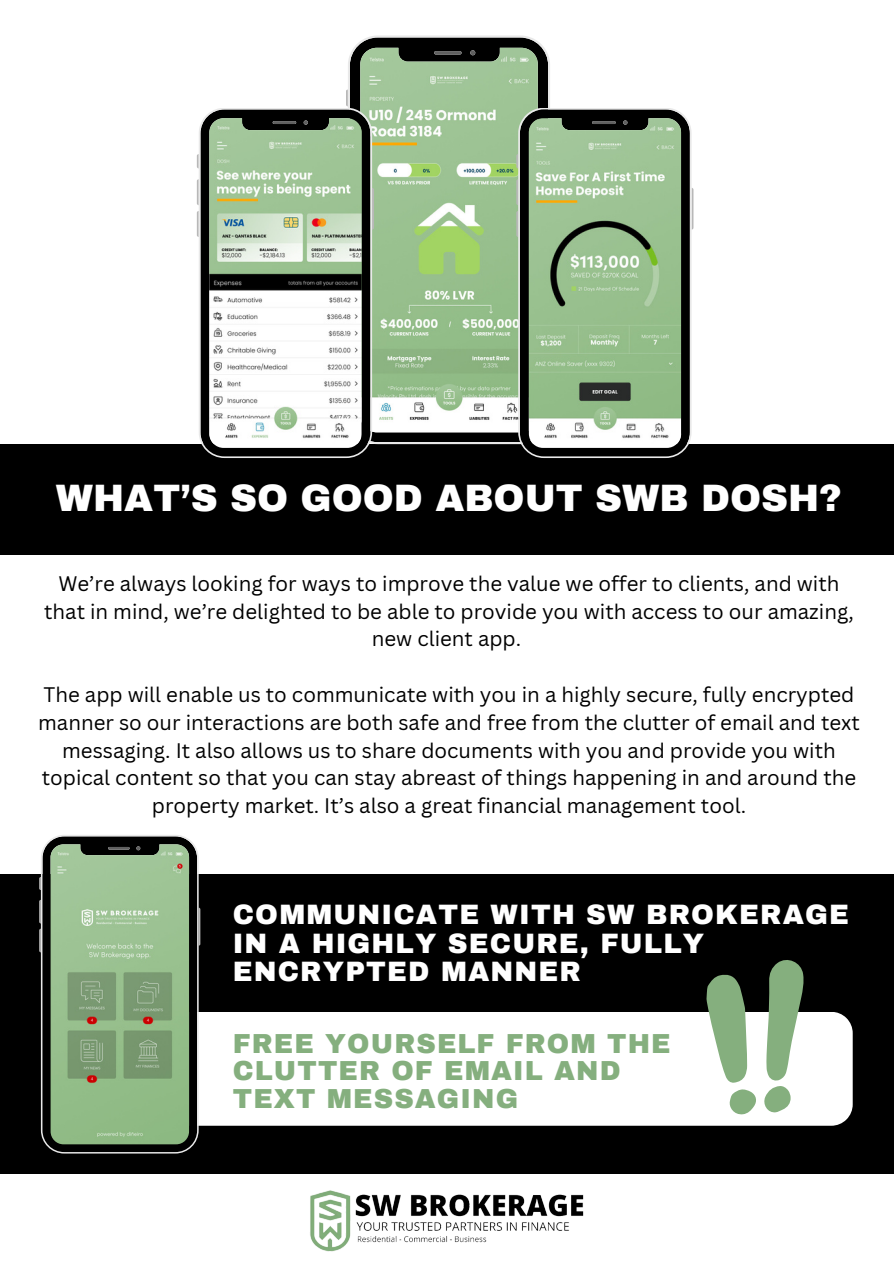
<style>
.page{position:relative;width:894px;height:1264px;background:#fff}
.page>*{position:absolute;margin:0;border:0;box-sizing:border-box;transform-origin:0 0}
.t1{font:900 37.35px "Archivo";color:#fff}
.t2{font:900 27.45px/28.3px "Archivo";letter-spacing:.04em;color:#fff}
.t3{font:900 26.85px/27.8px "Archivo";letter-spacing:.04em;color:#85af7e}
.t4{font:20.55px/27.8px "Canva Sans";color:#000;text-align:center}
</style>
<div class="page">
<div style="left:0;top:444px;width:893px;height:111px;background:#000"></div>
<svg style="left:346px;top:90px;width:2px;height:16px"></svg>
<svg style="left:348px;top:35px;width:202px;height:409px;background:#9ab890"></svg>
<svg style="left:197px;top:154px;width:2px;height:14px"></svg>
<svg style="left:197px;top:179px;width:2px;height:26px"></svg>
<svg style="left:197px;top:211px;width:2px;height:26px"></svg>
<svg style="left:372px;top:188px;width:2px;height:41px"></svg>
<svg style="left:199px;top:108px;width:173px;height:350px"></svg>
<svg style="left:516px;top:154px;width:2px;height:14px"></svg>
<svg style="left:516px;top:179px;width:2px;height:26px"></svg>
<svg style="left:516px;top:211px;width:2px;height:26px"></svg>
<svg style="left:691px;top:188px;width:2px;height:41px"></svg>
<svg style="left:518px;top:108px;width:173px;height:350px;background:#88a381"></svg>
<div style="left:0;top:874px;width:893px;height:300px;background:#000"></div>
<div style="left:198px;top:1011px;width:654px;height:114px;background:#fff"></div>
<svg style="left:39px;top:877px;width:2px;height:13px"></svg>
<svg style="left:39px;top:899px;width:2px;height:53px"></svg>
<svg style="left:198px;top:907px;width:2px;height:38px"></svg>
<svg style="left:41px;top:835px;width:157px;height:318px;background:#7e9c76"></svg>
<svg style="left:706px;top:960px;width:97px;height:155px;background:#9cb098"></svg>
<img style="left:310px;top:1190px;width:274px;height:62px">
<h1 class="t1" style="left:56px;top:478px;width:787px">WHAT’S SO GOOD ABOUT SWB DOSH?</h1>
<p class="t4" style="left:44px;top:569px;width:811px">We’re always looking for ways to improve the value we offer to clients, and with that in mind, we’re delighted to be able to provide you with access to our amazing, new client app.</p>
<p class="t4" style="left:38px;top:680px;width:823px">The app will enable us to communicate with you in a highly secure, fully encrypted manner so our interactions are both safe and free from the clutter of email and text messaging. It also allows us to share documents with you and provide you with topical content so that you can stay abreast of things happening in and around the property market. It’s also a great financial management tool.</p>
<h2 class="t2" style="left:233px;top:901px;width:617px">COMMUNICATE WITH SW BROKERAGE<br>IN A HIGHLY SECURE, FULLY<br>ENCRYPTED MANNER</h2>
<p class="t3" style="left:233px;top:1029px;width:439px">FREE YOURSELF FROM THE<br>CLUTTER OF EMAIL AND<br>TEXT MESSAGING</p>
</div>
